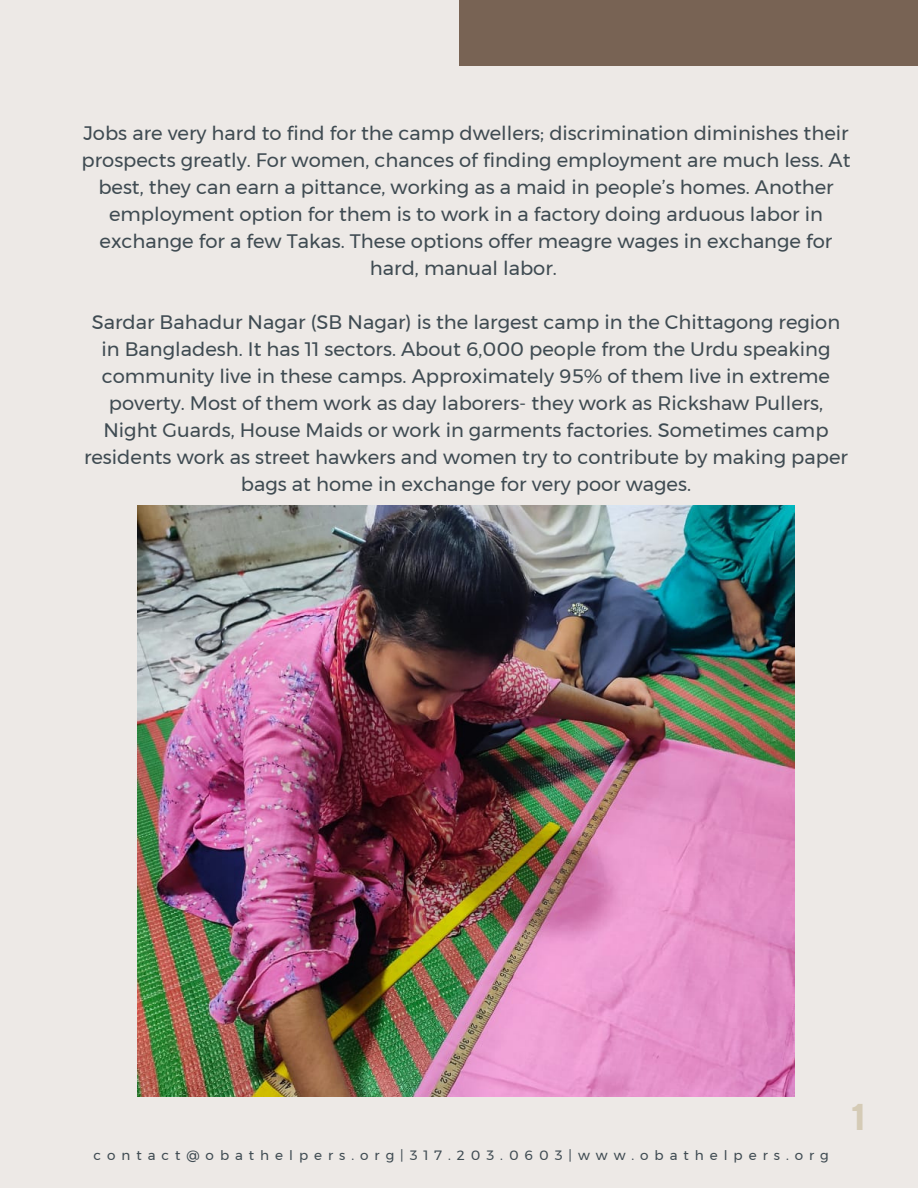
<style>
.page{position:relative;width:918px;height:1188px;background:#ede9e6}
.page>*{position:absolute;margin:0;border:0;box-sizing:border-box;transform-origin:0 0}
.t1{font:700 37.05px "TT Norms Pro";color:#d5cbb6}
.t2{font:19.5px/27px "Montserrat";color:#3f4b52;text-align:center}
.t3{font:13.5px "Montserrat";letter-spacing:.445em;color:#3f4b52}
</style>
<div class="page">
<img style="left:138px;top:506px;width:657px;height:590px">
<div style="left:459px;top:0;width:459px;height:65px;background:#786354"></div>
<p class="t2" style="left:82px;top:120px;width:770px">Jobs are very hard to find for the camp dwellers; discrimination diminishes their prospects greatly. For women, chances of finding employment are much less. At best, they can earn a pittance, working as a maid in people’s homes. Another employment option for them is to work in a factory doing arduous labor in exchange for a few Takas. These options offer meagre wages in exchange for hard, manual labor.</p>
<p class="t2" style="left:84px;top:309px;width:765px">Sardar Bahadur Nagar (SB Nagar) is the largest camp in the Chittagong region in Bangladesh. It has 11 sectors. About 6,000 people from the Urdu speaking community live in these camps. Approximately 95% of them live in extreme poverty. Most of them work as day laborers- they work as Rickshaw Pullers, Night Guards, House Maids or work in garments factories. Sometimes camp residents work as street hawkers and women try to contribute by making paper bags at home in exchange for very poor wages.</p>
<p class="t3" style="left:94px;top:1147px;width:737px">contact@obathelpers.org|317.203.0603|www.obathelpers.org</p>
<h1 class="t1" style="left:851px;top:1095px;width:16px">1</h1>
</div>
